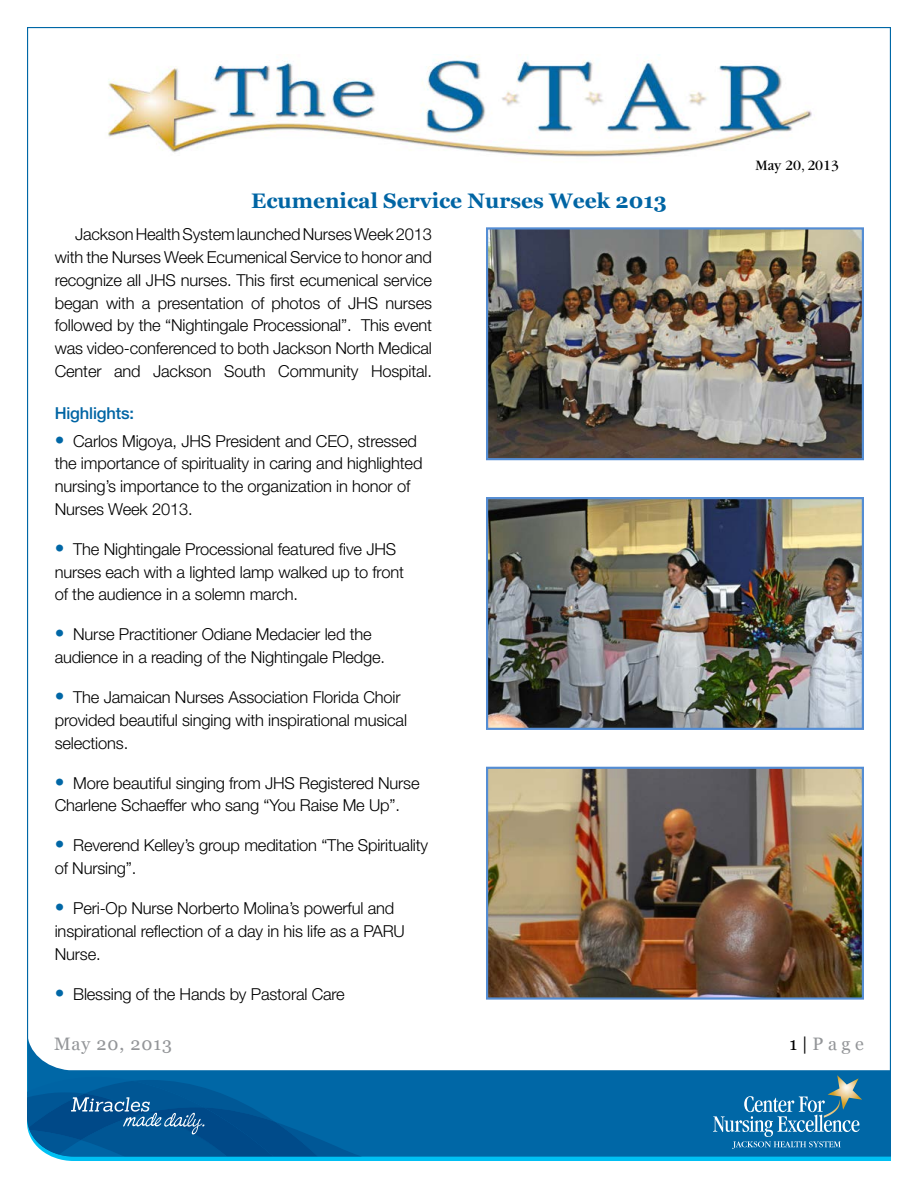
<style>
.page{position:relative;width:918px;height:1188px;background:#fff}
.page>*{position:absolute;margin:0;border:0;box-sizing:border-box;transform-origin:0 0}
.t1{font:700 21px "Georgia";color:#0065a4}
.t2{font:18px "Georgia";letter-spacing:.05em;color:#939598}
.t3{font:300 16.5px/22.8px "Helvetica Neue";letter-spacing:-.01em;color:#000}
.t4{font:500 16.5px "Helvetica Neue";letter-spacing:-.01em;color:#0065a4}
.t5{font:15px "Garamond";color:#000}
.s1{font-weight:700;font-size:19.5px;color:#0067a6}
.s2{color:#000}
</style>
<div class="page">
<hr style="left:56px;top:1157px;width:835px;height:4px;background:#00c0f3">
<svg style="left:27px;top:1032px;width:864px;height:125px;fill:#0067a6"></svg>
<svg style="left:27px;top:1077px;width:335px;height:81px;background:#08609c"></svg>
<svg style="left:713px;top:1096px;width:146px;height:53px;background:#2e82b5"></svg>
<img style="left:828px;top:1075px;width:34px;height:35px">
<img style="left:108px;top:54px;width:704px;height:103px">
<img style="left:489px;top:230px;width:372px;height:227px">
<div style="left:486px;top:227px;width:378px;height:233px;border:2px solid #548dd4"></div>
<img style="left:489px;top:500px;width:372px;height:227px">
<div style="left:486px;top:497px;width:378px;height:233px;border:2px solid #548dd4"></div>
<img style="left:489px;top:770px;width:372px;height:227px">
<div style="left:486px;top:767px;width:378px;height:233px;border:2px solid #548dd4"></div>
<p class="t1" style="left:251px;top:189px;width:417px">Ecumenical Service Nurses Week 2013</p>
<p class="t3" style="left:55px;top:223px;width:379px;text-align:justify;text-indent:20px">Jackson Health System launched Nurses Week 2013 with the Nurses Week Ecumenical Service to honor and recognize all JHS nurses. This first ecumenical service began with a presentation of photos of JHS nurses followed by the “Nightingale Processional”. This event was video-conferenced to both Jackson North Medical Center and Jackson South Community Hospital.</p>
<p class="t4" style="left:55px;top:404px;width:81px">Highlights:</p>
<p class="t3" style="left:55px;top:429px;width:369px"><span class="s1">•</span> Carlos Migoya, JHS President and CEO, stressed the importance of spirituality in caring and highlighted nursing’s importance to the organization in honor of Nurses Week 2013.</p>
<p class="t3" style="left:55px;top:537px;width:351px"><span class="s1">•</span> The Nightingale Processional featured five JHS nurses each with a lighted lamp walked up to front of the audience in a solemn march.</p>
<p class="t3" style="left:55px;top:623px;width:332px"><span class="s1">•</span> Nurse Practitioner Odiane Medacier led the audience in a reading of the Nightingale Pledge.</p>
<p class="t3" style="left:55px;top:685px;width:354px"><span class="s1">•</span> The Jamaican Nurses Association Florida Choir provided beautiful singing with inspirational musical selections.</p>
<p class="t3" style="left:55px;top:771px;width:366px"><span class="s1">•</span> More beautiful singing from JHS Registered Nurse<br>Charlene Schaeffer who sang “You Raise Me Up”.</p>
<p class="t3" style="left:55px;top:834px;width:375px"><span class="s1">•</span> Reverend Kelley’s group meditation “The Spirituality of Nursing”.</p>
<p class="t3" style="left:55px;top:897px;width:352px"><span class="s1">•</span> Peri-Op Nurse Norberto Molina’s powerful and inspirational reflection of a day in his life as a PARU<br>Nurse.</p>
<p class="t3" style="left:55px;top:982px;width:292px"><span class="s1">•</span> Blessing of the Hands by Pastoral Care</p>
<p class="t2" style="left:54px;top:1033px;width:119px">May 20, 2013</p>
<p class="t5" style="left:756px;top:158px;width:85px">May 20, 2013</p>
<p class="t2" style="left:789px;top:1033px;width:76px"><span class="s2">1 |</span> Page</p>
</div>
